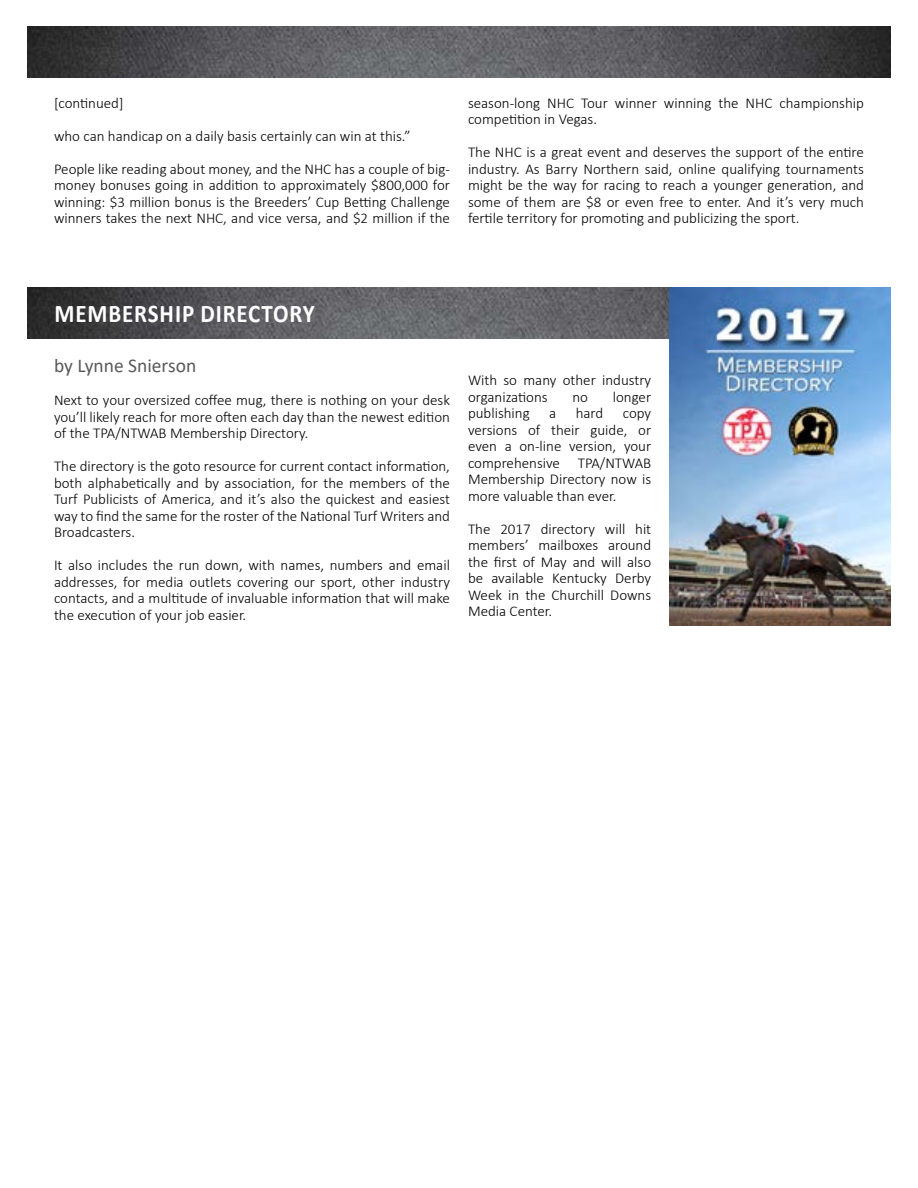
<style>
.page{position:relative;width:918px;height:1188px;background:#fff}
.page>*{position:absolute;margin:0;border:0;box-sizing:border-box;transform-origin:0 0}
.t1{font:700 25.5px "Calibri";letter-spacing:.04em;color:#fff;scale:.9 1}
.t2{font:19.5px "Calibri";color:#59595c}
.t3{font:300 15px/16.5px "Calibri";color:#000;text-align:justify}
</style>
<div class="page">
<img style="left:27px;top:27px;width:864px;height:51px">
<img style="left:27px;top:287px;width:864px;height:51px">
<img style="left:670px;top:288px;width:221px;height:337px">
<p class="t3" style="left:54px;top:94px;width:71px">[continued]</p>
<p class="t3" style="left:54px;top:127px;width:358px">who can handicap on a daily basis certainly can win at this.”</p>
<p class="t3" style="left:54px;top:160px;width:398px">People like reading about money, and the NHC has a couple of big&shy;money bonuses going in addition to approximately $800,000 for winning: $3 million bonus is the Breeders’ Cup Betting Challenge winners takes the next NHC, and vice versa, and $2 million if the</p>
<p class="t3" style="left:468px;top:94px;width:398px">season-long NHC Tour winner winning the NHC championship competition in Vegas.</p>
<p class="t3" style="left:468px;top:144px;width:398px">The NHC is a great event and deserves the support of the entire industry. As Barry Northern said, online qualifying tournaments might be the way for racing to reach a younger generation, and some of them are $8 or even free to enter. And it’s very much fertile territory for promoting and publicizing the sport.</p>
<h1 class="t1" style="left:54px;top:296px;width:291px">MEMBERSHIP DIRECTORY</h1>
<h2 class="t2" style="left:54px;top:352px;width:144px">by Lynne Snierson</h2>
<p class="t3" style="left:54px;top:392px;width:398px">Next to your oversized coffee mug, there is nothing on your desk you’ll likely reach for more often each day than the newest edition of the TPA/NTWAB Membership Directory.</p>
<p class="t3" style="left:54px;top:458px;width:398px">The directory is the goto resource for current contact information, both alphabetically and by association, for the members of the Turf Publicists of America, and it’s also the quickest and easiest way to find the same for the roster of the National Turf Writers and Broadcasters.</p>
<p class="t3" style="left:54px;top:557px;width:398px">It also includes the run down, with names, numbers and email addresses, for media outlets covering our sport, other industry contacts, and a multitude of invaluable information that will make the execution of your job easier.</p>
<p class="t3" style="left:468px;top:372px;width:185px">With so many other industry organizations</p>
<p class="t3" style="left:572px;top:388px;width:17px">no</p>
<p class="t3" style="left:613px;top:388px;width:40px">longer</p>
<p class="t3" style="left:468px;top:405px;width:63px">publishing</p>
<p class="t3" style="left:549px;top:405px;width:9px">a</p>
<p class="t3" style="left:576px;top:405px;width:29px">hard</p>
<p class="t3" style="left:468px;top:405px;width:185px;text-indent:155px">copy versions of their guide, or even a on-line version, your comprehensive TPA/NTWAB Membership Directory now is more valuable than ever.</p>
<p class="t3" style="left:468px;top:520px;width:185px">The 2017 directory will hit members’ mailboxes around the first of May and will also be available Kentucky Derby Week in the Churchill Downs Media Center.</p>
</div>
